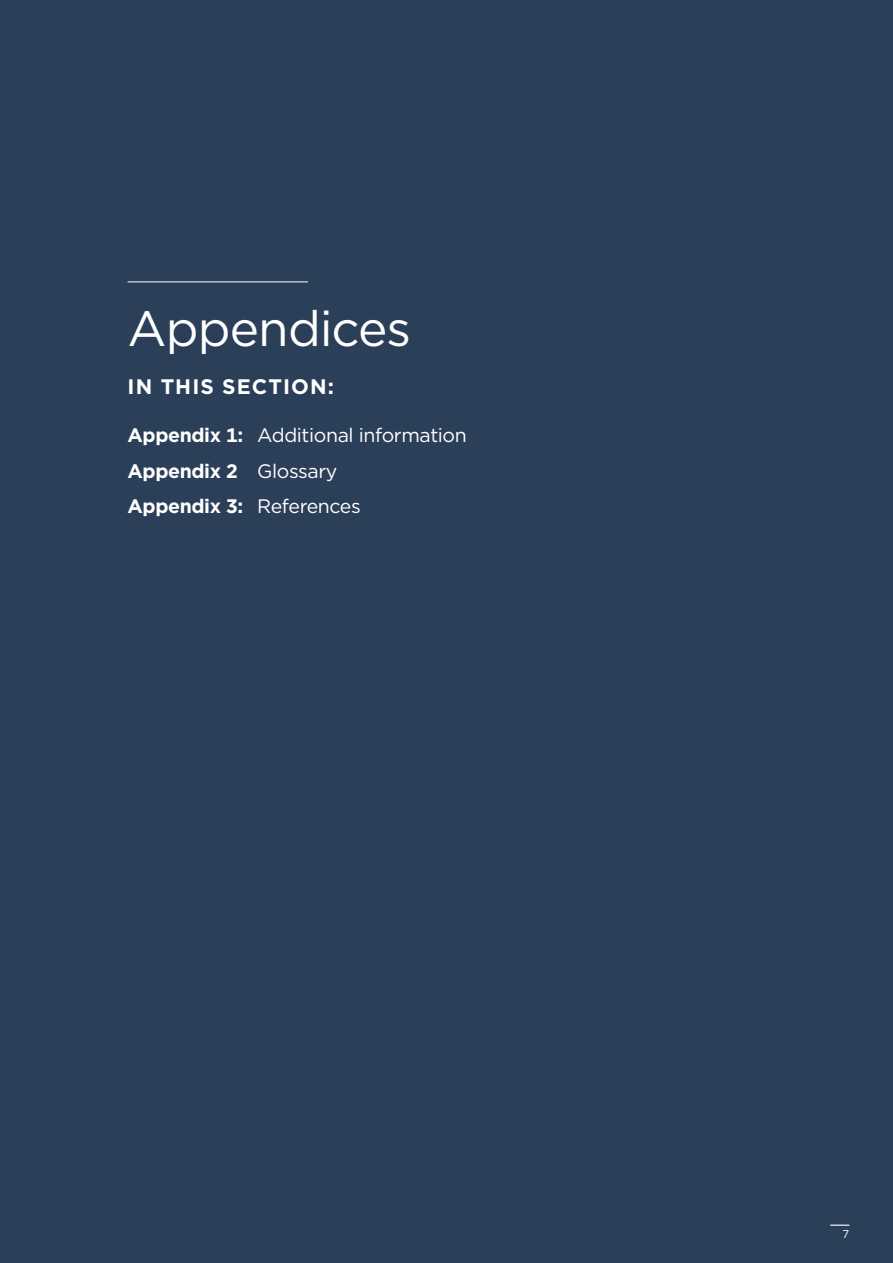
<style>
.page{position:relative;width:893px;height:1263px;background:#2b3f59}
.page>*{position:absolute;margin:0;border:0;box-sizing:border-box;transform-origin:0 0}
.t1{font:49.5px "Gotham";letter-spacing:-.02em;color:#fff}
.t2{font:700 21px "Gotham";letter-spacing:.05em;color:#fff}
.t3{font:19.5px/35.5px "Gotham";letter-spacing:-.02em;color:#fff}
.t4{font:11.25px "Gotham";color:#fff}
.s1{font-weight:700}
</style>
<div class="page">
<hr style="left:128px;top:281px;width:180px;height:1px;background:#fff">
<svg style="left:830px;top:1224px;width:19px;height:2px"></svg>
<h1 class="t1" style="left:128px;top:297px;width:285px">Appendices</h1>
<p class="t2" style="left:128px;top:373px;width:208px">IN THIS SECTION:</p>
<p class="t3" style="left:128px;top:417px;width:341px"><span class="s1">Appendix 1:</span> Additional information<br><span class="s1">Appendix 2</span> Glossary<br><span class="s1">Appendix 3:</span> References</p>
<p class="t4" style="left:843px;top:1227px;width:8px">7</p>
</div>
